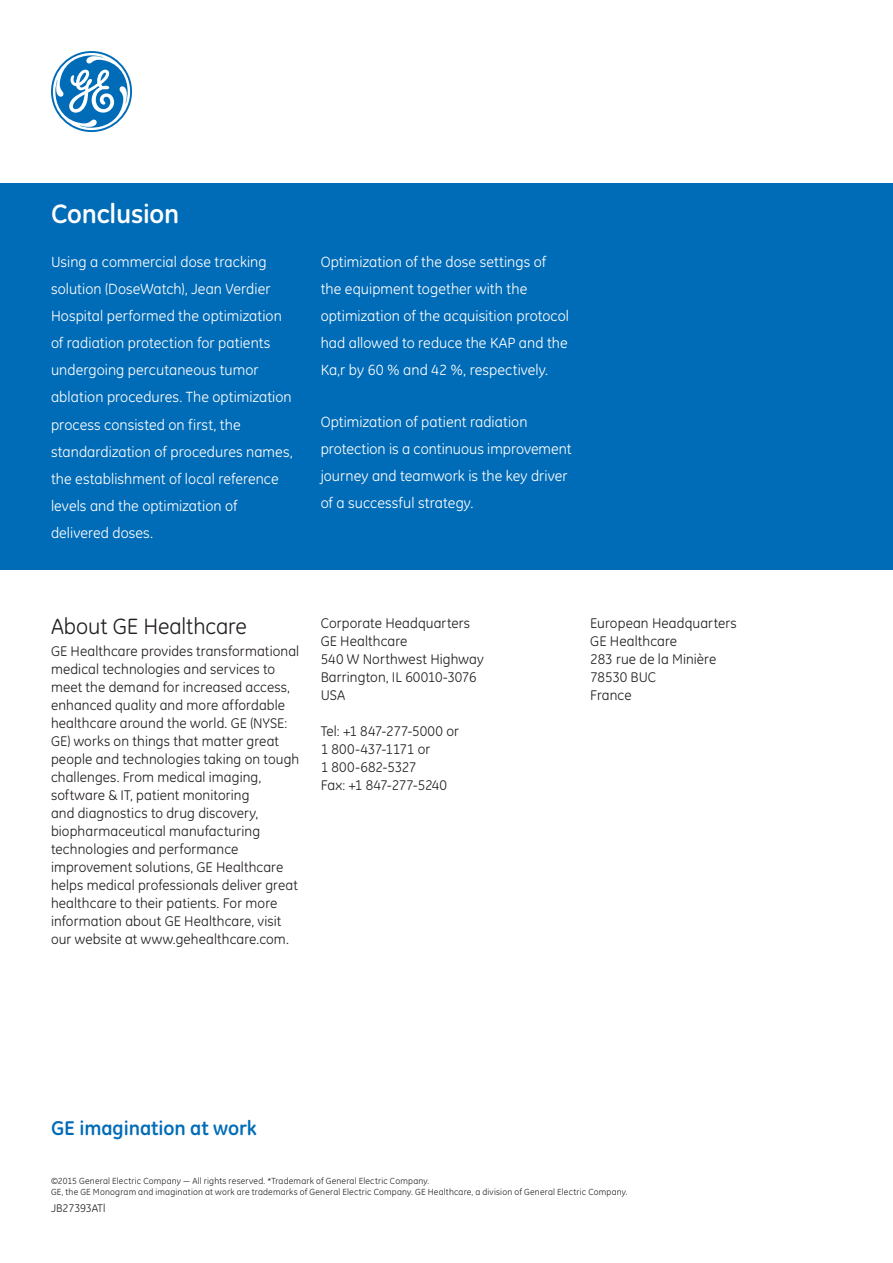
<style>
.page{position:relative;width:893px;height:1263px;background:#fff}
.page>*{position:absolute;margin:0;border:0;box-sizing:border-box;transform-origin:0 0}
._9_5pt_12-body_text{font:700 27px "GE Inspira";letter-spacing:-.01em;color:#fff}
._15pt_16-body_subhea{font:22.5px "GE Inspira";letter-spacing:-.005em;color:#231f20}
._13_5pt_15-quote_and{font:700 20.25px "GE Inspira";letter-spacing:-.005em;color:#006cb7}
._9_5pt_12-body_text-2{font:15px/27px "GE Inspira";letter-spacing:.005em;color:#fff}
._9_5pt_12-body_text-3{font:14.25px/18px "GE Inspira";letter-spacing:.005em;color:#231f20}
._9_5pt_12-body_text-4{font:14.25px "GE Inspira";letter-spacing:-.02em;color:#231f20}
._7_5pt_11-collateral{font:11.25px "GE Inspira";letter-spacing:-.005em;color:#231f20}
._6pt_7_5-legal{font:9px "GE Inspira";letter-spacing:.025em;color:#231f20}
</style>
<div class="page">
<svg style="left:51px;top:51px;width:81px;height:81px"></svg>
<div style="left:0;top:183px;width:893px;height:387px;background:#006cb7"></div>
<p class="_9_5pt_12-body_text" style="left:51px;top:197px;width:130px">Conclusion</p>
<p class="_9_5pt_12-body_text-2" style="left:51px;top:249px;width:243px">Using a commercial dose tracking solution (DoseWatch), Jean Verdier Hospital performed the optimization of radiation protection for patients undergoing percutaneous tumor ablation procedures. The optimization process consisted on first, the standardization of procedures names, the establishment of local reference levels and the optimization of delivered doses.</p>
<p class="_9_5pt_12-body_text-2" style="left:321px;top:248px;width:250px">Optimization of the dose settings of the equipment together with the optimization of the acquisition protocol had allowed to reduce the KAP and the Ka,r by 60 % and 42 %, respectively.</p>
<p class="_9_5pt_12-body_text-2" style="left:321px;top:409px;width:252px">Optimization of patient radiation protection is a continuous improvement journey and teamwork is the key driver of a successful strategy.</p>
<p class="_15pt_16-body_subhea" style="left:51px;top:613px;width:197px">About GE Healthcare</p>
<p class="_9_5pt_12-body_text-3" style="left:51px;top:642px;width:250px">GE Healthcare provides transformational medical technologies and services to meet the demand for increased access, enhanced quality and more affordable healthcare around the world. GE (NYSE:<br>GE) works on things that matter great people and technologies taking on tough challenges. From medical imaging, software &amp; IT, patient monitoring<br>and diagnostics to drug discovery, biopharmaceutical manufacturing technologies and performance improvement solutions, GE Healthcare helps medical professionals deliver great healthcare to their patients. For more information about GE Healthcare, visit our website at www.gehealthcare.com.</p>
<p class="_9_5pt_12-body_text-3" style="left:321px;top:614px;width:151px">Corporate Headquarters<br>GE Healthcare</p>
<p class="_9_5pt_12-body_text-3" style="left:321px;top:650px;width:165px">540 W Northwest Highway</p>
<p class="_9_5pt_12-body_text-3" style="left:321px;top:668px;width:157px">Barrington, IL 60010-3076<br>USA</p>
<p class="_9_5pt_12-body_text-3" style="left:321px;top:722px;width:140px">Tel: +1 847-277-5000 or</p>
<p class="_9_5pt_12-body_text-4" style="left:321px;top:740px;width:111px">1 800-437-1171 or</p>
<p class="_9_5pt_12-body_text-3" style="left:321px;top:758px;width:128px">1 800-682-5327<br>Fax: +1 847-277-5240</p>
<p class="_9_5pt_12-body_text-3" style="left:590px;top:614px;width:148px">European Headquarters<br>GE Healthcare</p>
<p class="_9_5pt_12-body_text-3" style="left:590px;top:650px;width:128px">283 rue de la Minière</p>
<p class="_9_5pt_12-body_text-3" style="left:590px;top:668px;width:67px">78530 BUC</p>
<p class="_9_5pt_12-body_text-3" style="left:590px;top:686px;width:43px">France</p>
<p class="_13_5pt_15-quote_and" style="left:51px;top:1115px;width:207px">GE imagination at work</p>
<p class="_6pt_7_5-legal" style="left:51px;top:1176px;width:380px">©2015 General Electric Company — All rights reserved. *Trademark of General Electric Company.</p>
<p class="_6pt_7_5-legal" style="left:51px;top:1187px;width:578px">GE, the GE Monogram and imagination at work are trademarks of General Electric Company. GE Healthcare, a division of General Electric Company.</p>
<p class="_7_5pt_11-collateral" style="left:51px;top:1201px;width:56px">JB27393ATl</p>
</div>
